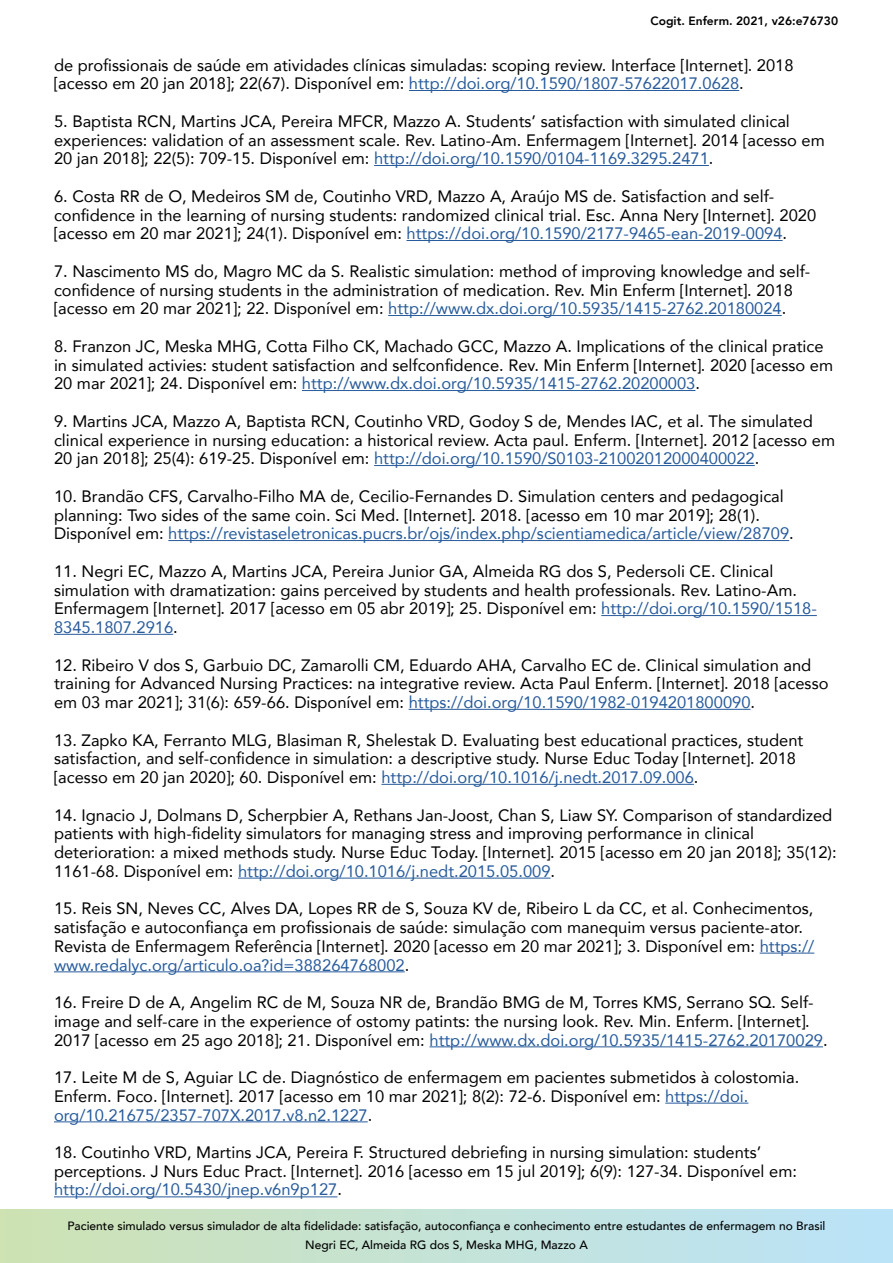
<style>
.page{position:relative;width:893px;height:1263px;background:#fff}
.page>*{position:absolute;margin:0;border:0;box-sizing:border-box;transform-origin:0 0}
.t1{font:16.5px/18.8px "Avenir";color:#000}
.t2{font:500 12px/18.6px "Avenir";color:#000;text-align:center}
.t3{font:800 12px "Avenir";color:#000}
.s1{color:#275b9b}
</style>
<div class="page">
<svg style="left:0;top:1209px;width:893px;height:54px;background:#c4e2d6"></svg>
<hr style="left:409px;top:90px;width:330px;height:1px;background:#275b9b">
<hr style="left:374px;top:165px;width:335px;height:1px;background:#275b9b">
<hr style="left:407px;top:240px;width:376px;height:1px;background:#275b9b">
<hr style="left:388px;top:315px;width:394px;height:1px;background:#275b9b">
<hr style="left:302px;top:390px;width:393px;height:1px;background:#275b9b">
<hr style="left:374px;top:465px;width:381px;height:1px;background:#275b9b">
<hr style="left:168px;top:540px;width:621px;height:1px;background:#275b9b">
<hr style="left:601px;top:615px;width:216px;height:1px;background:#275b9b">
<hr style="left:54px;top:634px;width:119px;height:1px;background:#275b9b">
<hr style="left:409px;top:709px;width:341px;height:1px;background:#275b9b">
<hr style="left:381px;top:784px;width:313px;height:1px;background:#275b9b">
<hr style="left:238px;top:878px;width:312px;height:1px;background:#275b9b">
<hr style="left:760px;top:953px;width:54px;height:1px;background:#275b9b">
<hr style="left:54px;top:971px;width:351px;height:1px;background:#275b9b">
<hr style="left:429px;top:1046px;width:394px;height:1px;background:#275b9b">
<hr style="left:665px;top:1103px;width:83px;height:1px;background:#275b9b">
<hr style="left:54px;top:1121px;width:314px;height:1px;background:#275b9b">
<hr style="left:54px;top:1196px;width:283px;height:1px;background:#275b9b">
<p class="t3" style="left:650px;top:12px;width:189px">Cogit. Enferm. 2021, v26:e76730</p>
<p class="t1" style="left:54px;top:55px;width:741px">de profissionais de saúde em atividades clínicas simuladas: scoping review. Interface [Internet]. 2018 [acesso em 20 jan 2018]; 22(67). Disponível em: <span class="s1">http://doi.org/10.1590/1807-57622017.0628</span>.</p>
<p class="t1" style="left:54px;top:111px;width:772px">5. Baptista RCN, Martins JCA, Pereira MFCR, Mazzo A. Students’ satisfaction with simulated clinical experiences: validation of an assessment scale. Rev. Latino-Am. Enfermagem [Internet]. 2014 [acesso em<br>20 jan 2018]; 22(5): 709-15. Disponível em: <span class="s1">http://doi.org/10.1590/0104-1169.3295.2471</span>.</p>
<p class="t1" style="left:54px;top:186px;width:764px">6. Costa RR de O, Medeiros SM de, Coutinho VRD, Mazzo A, Araújo MS de. Satisfaction and self&shy;confidence in the learning of nursing students: randomized clinical trial. Esc. Anna Nery [Internet]. 2020 [acesso em 20 mar 2021]; 24(1). Disponível em: <span class="s1">https://doi.org/10.1590/2177-9465-ean-2019-0094</span>.</p>
<p class="t1" style="left:54px;top:261px;width:758px">7. Nascimento MS do, Magro MC da S. Realistic simulation: method of improving knowledge and self&shy;confidence of nursing students in the administration of medication. Rev. Min Enferm [Internet]. 2018 [acesso em 20 mar 2021]; 22. Disponível em: <span class="s1">http://www.dx.doi.org/10.5935/1415-2762.20180024</span>.</p>
<p class="t1" style="left:54px;top:336px;width:780px">8. Franzon JC, Meska MHG, Cotta Filho CK, Machado GCC, Mazzo A. Implications of the clinical pratice in simulated activies: student satisfaction and selfconfidence. Rev. Min Enferm [Internet]. 2020 [acesso em<br>20 mar 2021]; 24. Disponível em: <span class="s1">http://www.dx.doi.org/10.5935/1415-2762.20200003</span>.</p>
<p class="t1" style="left:54px;top:411px;width:783px">9. Martins JCA, Mazzo A, Baptista RCN, Coutinho VRD, Godoy S de, Mendes IAC, et al. The simulated clinical experience in nursing education: a historical review. Acta paul. Enferm. [Internet]. 2012 [acesso em<br>20 jan 2018]; 25(4): 619-25. Disponível em: <span class="s1">http://doi.org/10.1590/S0103-21002012000400022</span>.</p>
<p class="t1" style="left:54px;top:486px;width:741px">10. Brandão CFS, Carvalho-Filho MA de, Cecilio-Fernandes D. Simulation centers and pedagogical planning: Two sides of the same coin. Sci Med. [Internet]. 2018. [acesso em 10 mar 2019]; 28(1).<br>Disponível em: <span class="s1">https://revistaseletronicas.pucrs.br/ojs/index.php/scientiamedica/article/view/28709</span>.</p>
<p class="t1" style="left:54px;top:561px;width:764px">11. Negri EC, Mazzo A, Martins JCA, Pereira Junior GA, Almeida RG dos S, Pedersoli CE. Clinical simulation with dramatization: gains perceived by students and health professionals. Rev. Latino-Am.<br>Enfermagem [Internet]. 2017 [acesso em 05 abr 2019]; 25. Disponível em: <span class="s1">http://doi.org/10.1590/1518- 8345.1807.2916</span>.</p>
<p class="t1" style="left:54px;top:655px;width:776px">12. Ribeiro V dos S, Garbuio DC, Zamarolli CM, Eduardo AHA, Carvalho EC de. Clinical simulation and training for Advanced Nursing Practices: na integrative review. Acta Paul Enferm. [Internet]. 2018 [acesso em 03 mar 2021]; 31(6): 659-66. Disponível em: <span class="s1">https://doi.org/10.1590/1982-0194201800090</span>.</p>
<p class="t1" style="left:54px;top:730px;width:751px">13. Zapko KA, Ferranto MLG, Blasiman R, Shelestak D. Evaluating best educational practices, student satisfaction, and self-confidence in simulation: a descriptive study. Nurse Educ Today [Internet]. 2018 [acesso em 20 jan 2020]; 60. Disponível em: <span class="s1">http://doi.org/10.1016/j.nedt.2017.09.006</span>.</p>
<p class="t1" style="left:54px;top:805px;width:784px">14. Ignacio J, Dolmans D, Scherpbier A, Rethans Jan-Joost, Chan S, Liaw SY. Comparison of standardized patients with high-fidelity simulators for managing stress and improving performance in clinical deterioration: a mixed methods study. Nurse Educ Today. [Internet]. 2015 [acesso em 20 jan 2018]; 35(12):<br>1161-68. Disponível em: <span class="s1">http://doi.org/10.1016/j.nedt.2015.05.009</span>.</p>
<p class="t1" style="left:54px;top:899px;width:762px">15. Reis SN, Neves CC, Alves DA, Lopes RR de S, Souza KV de, Ribeiro L da CC, et al. Conhecimentos, satisfação e autoconfiança em profissionais de saúde: simulação com manequim versus paciente-ator.<br>Revista de Enfermagem Referência [Internet]. 2020 [acesso em 20 mar 2021]; 3. Disponível em: <span class="s1">https:// www.redalyc.org/articulo.oa?id=388264768002</span>.</p>
<p class="t1" style="left:54px;top:992px;width:775px">16. Freire D de A, Angelim RC de M, Souza NR de, Brandão BMG de M, Torres KMS, Serrano SQ. Self&shy;image and self-care in the experience of ostomy patints: the nursing look. Rev. Min. Enferm. [Internet].<br>2017 [acesso em 25 ago 2018]; 21. Disponível em: <span class="s1">http://www.dx.doi.org/10.5935/1415-2762.20170029</span>.</p>
<p class="t1" style="left:54px;top:1067px;width:747px">17. Leite M de S, Aguiar LC de. Diagnóstico de enfermagem em pacientes submetidos à colostomia.<br>Enferm. Foco. [Internet]. 2017 [acesso em 10 mar 2021]; 8(2): 72-6. Disponível em: <span class="s1">https://doi. org/10.21675/2357-707X.2017.v8.n2.1227</span>.</p>
<p class="t1" style="left:54px;top:1142px;width:744px">18. Coutinho VRD, Martins JCA, Pereira F. Structured debriefing in nursing simulation: students’ perceptions. J Nurs Educ Pract. [Internet]. 2016 [acesso em 15 jul 2019]; 6(9): 127-34. Disponível em: <span class="s1">http://doi.org/10.5430/jnep.v6n9p127</span>.</p>
<p class="t2" style="left:68px;top:1216px;width:759px">Paciente simulado versus simulador de alta fidelidade: satisfação, autoconfiança e conhecimento entre estudantes de enfermagem no Brasil<br>Negri EC, Almeida RG dos S, Meska MHG, Mazzo A</p>
</div>
